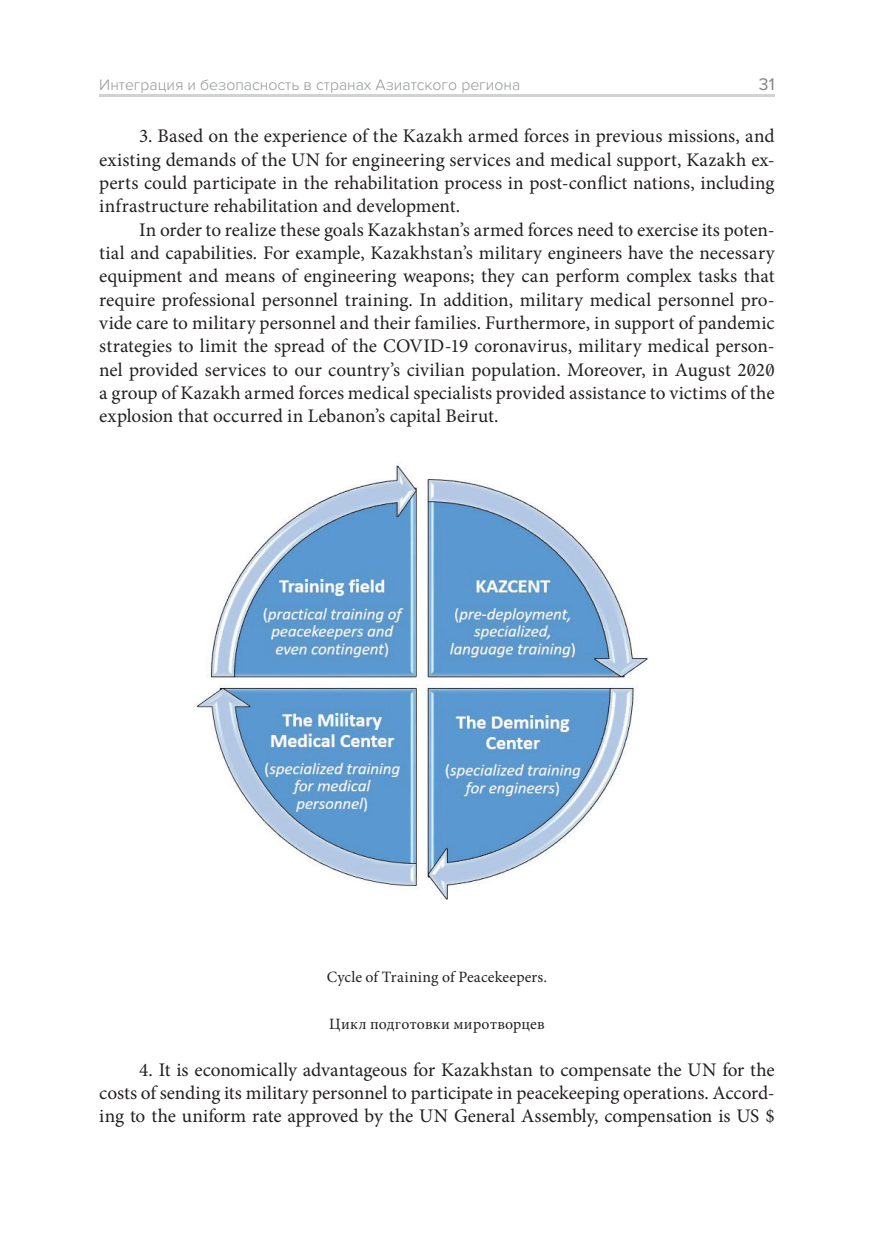
<style>
.page{position:relative;width:874px;height:1241px;background:#fff}
.page>*{position:absolute;margin:0;border:0;box-sizing:border-box;transform-origin:0 0}
.t1{font:19.25px/23.3px "Minion Pro";color:#231f20;text-align:justify}
.t2{font:17.5px "Proxima Nova";color:#808285}
.t3{font:15.75px "Minion Pro";letter-spacing:.01em;color:#231f20}
.t4{font:300 15.75px "Proxima Nova";color:#939598}
</style>
<div class="page">
<hr style="left:99px;top:94px;width:675px;height:3px;background:#d1d2d4">
<img style="left:196px;top:465px;width:452px;height:435px">
<p class="t4" style="left:99px;top:75px;width:422px">Интеграция и безопасность в странах Азиатского региона</p>
<p class="t2" style="left:758px;top:74px;width:17px">31</p>
<p class="t1" style="left:99px;top:125px;width:676px;text-indent:40px">3. Based on the experience of the Kazakh armed forces in previous missions, and existing demands of the UN for engineering services and medical support, Kazakh ex&shy;perts could participate in the rehabilitation process in post-conflict nations, including infrastructure rehabilitation and development.</p>
<p class="t1" style="left:99px;top:218px;width:676px;text-indent:40px">In order to realize these goals Kazakhstan’s armed forces need to exercise its poten&shy;tial and capabilities. For example, Kazakhstan’s military engineers have the necessary equipment and means of engineering weapons; they can perform complex tasks that require professional personnel training. In addition, military medical personnel pro&shy;vide care to military personnel and their families. Furthermore, in support of pandemic strategies to limit the spread of the COVID-19 coronavirus, military medical person&shy;nel provided services to our country’s civilian population. Moreover, in August 2020 a group of Kazakh armed forces medical specialists provided assistance to victims of the explosion that occurred in Lebanon’s capital Beirut.</p>
<p class="t3" style="left:326px;top:966px;width:222px">Cycle of Training of Peacekeepers.</p>
<p class="t3" style="left:329px;top:1013px;width:217px">Цикл подготовки миротворцев</p>
<p class="t1" style="left:99px;top:1057px;width:676px;text-indent:40px">4. It is economically advantageous for Kazakhstan to compensate the UN for the costs of sending its military personnel to participate in peacekeeping operations. Accord&shy;ing to the uniform rate approved by the UN General Assembly, compensation is US $</p>
</div>
